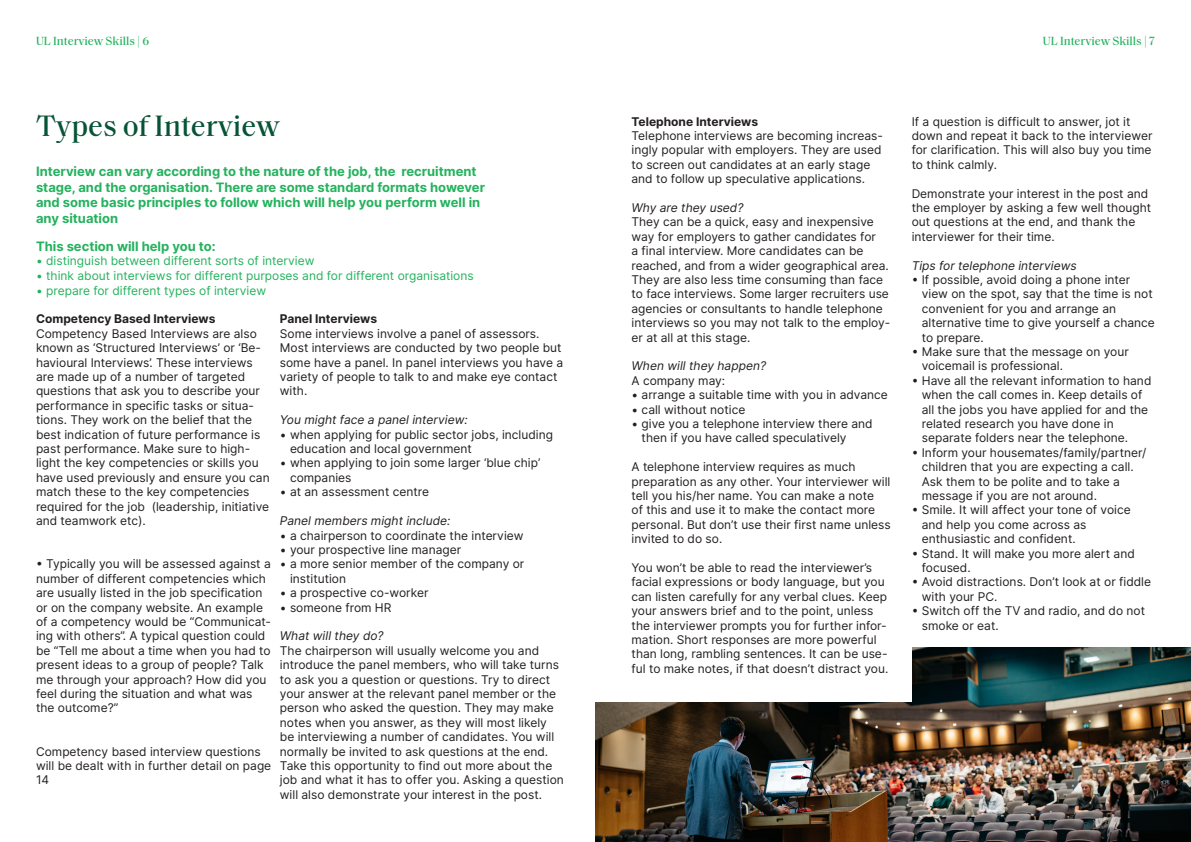
<style>
.page{position:relative;width:1191px;height:842px;background:#fff}
.page>*{position:absolute;margin:0;border:0;box-sizing:border-box;transform-origin:0 0}
.t1{font:500 30px "Saol Text";color:#075336}
.t2{font:700 13px/15.6px "Inter";color:#24b25d}
.t3{font:12px/14.4px "Inter";color:#231f20}
.t4{font:12px "Inter";color:#24b25d}
.t5{font:italic 12px "Inter";color:#231f20}
.t6{font:700 12px "Inter";color:#231f20}
.t7{font:500 12px "Saol Text";color:#24b25d}
</style>
<div class="page">
<img style="left:595px;top:647px;width:596px;height:195px">
<div style="left:595px;top:627px;width:316px;height:75px;background:#fff"></div>
<p class="t7" style="left:36px;top:32px;width:115px">UL Interview Skills | 6</p>
<p class="t7" style="left:1042px;top:32px;width:114px">UL Interview Skills | 7</p>
<p class="t1" style="left:36px;top:104px;width:245px">Types of Interview</p>
<p class="t2" style="left:36px;top:163px;width:450px">Interview can vary according to the nature of the job, the recruitment stage, and the organisation. There are some standard formats however and some basic principles to follow which will help you perform well in any situation</p>
<p class="t2" style="left:36px;top:238px;width:181px">This section will help you to:</p>
<p class="t4" style="left:36px;top:252px;width:280px">• distinguish between different sorts of interview</p>
<p class="t4" style="left:36px;top:266px;width:439px">• think about interviews for different purposes and for different organisations</p>
<p class="t4" style="left:36px;top:282px;width:232px">• prepare for different types of interview</p>
<p class="t6" style="left:36px;top:310px;width:181px">Competency Based Interviews</p>
<p class="t3" style="left:36px;top:326px;width:235px">Competency Based Interviews are also known as ‘Structured Interviews’ or ‘Be&shy;havioural Interviews’. These interviews are made up of a number of targeted questions that ask you to describe your performance in specific tasks or situa&shy;tions. They work on the belief that the best indication of future performance is past performance. Make sure to high&shy;light the key competencies or skills you have used previously and ensure you can match these to the key competencies required for the job (leadership, initiative and teamwork etc).</p>
<p class="t3" style="left:36px;top:556px;width:237px">• Typically you will be assessed against a number of different competencies which are usually listed in the job specification or on the company website. An example of a competency would be “Communicat&shy;ing with others”. A typical question could be “Tell me about a time when you had to present ideas to a group of people? Talk me through your approach? How did you feel during the situation and what was the outcome?”</p>
<p class="t3" style="left:36px;top:744px;width:237px">Competency based interview questions will be dealt with in further detail on page<br>14</p>
<p class="t6" style="left:280px;top:310px;width:99px">Panel Interviews</p>
<p class="t3" style="left:280px;top:326px;width:285px">Some interviews involve a panel of assessors.<br>Most interviews are conducted by two people but some have a panel. In panel interviews you have a variety of people to talk to and make eye contact with.</p>
<p class="t5" style="left:280px;top:411px;width:189px">You might face a panel interview:</p>
<p class="t3" style="left:290px;top:427px;width:265px;text-indent:-10px">• when applying for public sector jobs, including education and local government</p>
<p class="t3" style="left:280px;top:456px;width:262px">• when applying to join some larger ‘blue chip’</p>
<p class="t3" style="left:290px;top:470px;width:63px">companies</p>
<p class="t3" style="left:280px;top:484px;width:151px">• at an assessment centre</p>
<p class="t5" style="left:280px;top:512px;width:172px">Panel members might include:</p>
<p class="t3" style="left:280px;top:528px;width:245px">• a chairperson to coordinate the interview</p>
<p class="t3" style="left:280px;top:542px;width:183px">• your prospective line manager</p>
<p class="t3" style="left:280px;top:556px;width:246px">• a more senior member of the company or</p>
<p class="t3" style="left:290px;top:571px;width:58px">institution</p>
<p class="t3" style="left:280px;top:585px;width:150px">• a prospective co-worker</p>
<p class="t3" style="left:280px;top:600px;width:113px">• someone from HR</p>
<p class="t5" style="left:280px;top:627px;width:105px">What will they do?</p>
<p class="t3" style="left:280px;top:643px;width:285px">The chairperson will usually welcome you and introduce the panel members, who will take turns to ask you a question or questions. Try to direct your answer at the relevant panel member or the person who asked the question. They may make notes when you answer, as they will most likely be interviewing a number of candidates. You will normally be invited to ask questions at the end.<br>Take this opportunity to find out more about the job and what it has to offer you. Asking a question will also demonstrate your interest in the post.</p>
<p class="t6" style="left:631px;top:112px;width:128px">Telephone Interviews</p>
<p class="t3" style="left:631px;top:128px;width:253px">Telephone interviews are becoming increas&shy;ingly popular with employers. They are used to screen out candidates at an early stage and to follow up speculative applications.</p>
<p class="t5" style="left:631px;top:199px;width:113px">Why are they used?</p>
<p class="t3" style="left:631px;top:215px;width:260px">They can be a quick, easy and inexpensive way for employers to gather candidates for<br>a final interview. More candidates can be reached, and from a wider geographical area.<br>They are also less time consuming than face to face interviews. Some larger recruiters use agencies or consultants to handle telephone interviews so you may not talk to the employ&shy;er at all at this stage.</p>
<p class="t5" style="left:631px;top:357px;width:136px">When will they happen?</p>
<p class="t3" style="left:631px;top:373px;width:95px">A company may:</p>
<p class="t3" style="left:631px;top:387px;width:258px">• arrange a suitable time with you in advance</p>
<p class="t3" style="left:631px;top:402px;width:115px">• call without notice</p>
<p class="t3" style="left:641px;top:416px;width:233px;text-indent:-10px">• give you a telephone interview there and then if you have called speculatively</p>
<p class="t3" style="left:631px;top:459px;width:261px">A telephone interview requires as much preparation as any other. Your interviewer will tell you his/her name. You can make a note<br>of this and use it to make the contact more personal. But don’t use their first name unless invited to do so.</p>
<p class="t3" style="left:631px;top:560px;width:258px">You won’t be able to read the interviewer’s facial expressions or body language, but you can listen carefully for any verbal clues. Keep your answers brief and to the point, unless the interviewer prompts you for further infor&shy;mation. Short responses are more powerful than long, rambling sentences. It can be use&shy;ful to make notes, if that doesn’t distract you.</p>
<p class="t3" style="left:911px;top:114px;width:242px">If a question is difficult to answer, jot it down and repeat it back to the interviewer for clarification. This will also buy you time to think calmly.</p>
<p class="t3" style="left:911px;top:186px;width:241px">Demonstrate your interest in the post and the employer by asking a few well thought out questions at the end, and thank the interviewer for their time.</p>
<p class="t5" style="left:911px;top:256px;width:167px">Tips for telephone interviews</p>
<p class="t3" style="left:921px;top:272px;width:232px;text-indent:-10px">• If possible, avoid doing a phone inter view on the spot, say that the time is not</p>
<p class="t3" style="left:921px;top:301px;width:196px">convenient for you and arrange an</p>
<p class="t3" style="left:921px;top:315px;width:235px">alternative time to give yourself a chance</p>
<p class="t3" style="left:921px;top:330px;width:64px">to prepare.</p>
<p class="t3" style="left:921px;top:344px;width:209px;text-indent:-10px">• Make sure that the message on your voicemail is professional.</p>
<p class="t3" style="left:911px;top:373px;width:241px;text-align:center">• Have all the relevant information to hand when the call comes in. Keep details of</p>
<p class="t3" style="left:921px;top:402px;width:228px">all the jobs you have applied for and the related research you have done in</p>
<p class="t3" style="left:921px;top:431px;width:208px">separate folders near the telephone.</p>
<p class="t3" style="left:911px;top:445px;width:236px;text-align:center">• Inform your housemates/family/partner/ children that you are expecting a call.</p>
<p class="t3" style="left:921px;top:474px;width:200px">Ask them to be polite and to take a</p>
<p class="t3" style="left:921px;top:488px;width:177px">message if you are not around.</p>
<p class="t3" style="left:921px;top:503px;width:210px;text-indent:-10px">• Smile. It will affect your tone of voice and help you come across as</p>
<p class="t3" style="left:921px;top:531px;width:155px">enthusiastic and confident.</p>
<p class="t3" style="left:921px;top:546px;width:214px;text-indent:-10px">• Stand. It will make you more alert and focused.</p>
<p class="t3" style="left:921px;top:575px;width:231px;text-indent:-10px">• Avoid distractions. Don’t look at or fiddle with your PC.</p>
<p class="t3" style="left:921px;top:603px;width:225px;text-indent:-10px">• Switch off the TV and radio, and do not smoke or eat.</p>
</div>
